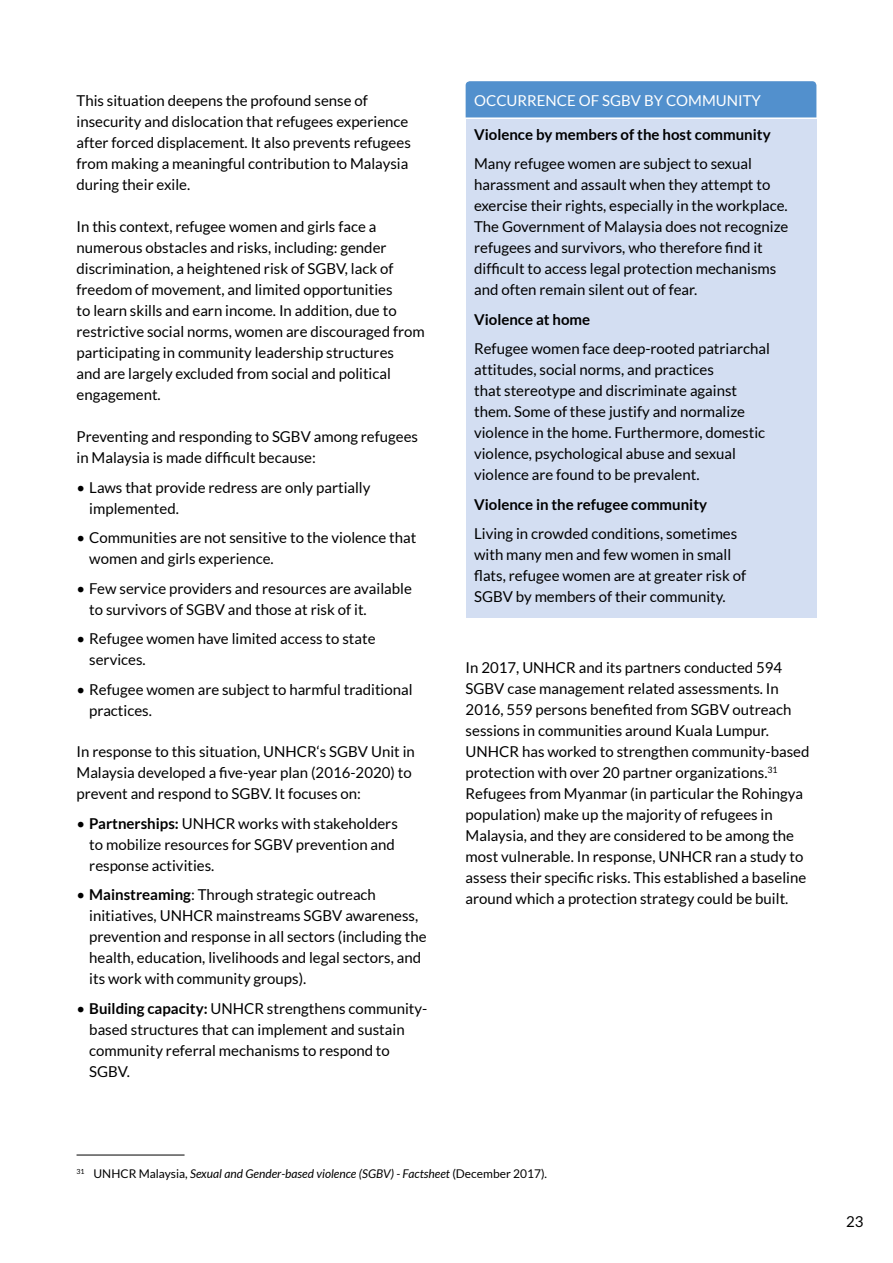
<style>
.page{position:relative;width:893px;height:1263px;background:#fff}
.page>*{position:absolute;margin:0;border:0;box-sizing:border-box;transform-origin:0 0}
.t1{font:15px/21px "Lato";color:#000}
.t2{font:700 15px "Lato";color:#000}
.t3{font:15px "Lato";color:#fff}
.t4{font:italic 12px "Lato";color:#000}
.s1{font-weight:700}
.s2{font-style:normal}
</style>
<div class="page">
<hr style="left:77px;top:1155px;width:108px;height:1px;background:#000">
<div style="left:466px;top:81px;width:350px;height:36px;background:#5290cd"></div>
<div style="left:466px;top:119px;width:350px;height:36px;background:#d3def2"></div>
<div style="left:466px;top:149px;width:350px;height:162px;background:#d3def2"></div>
<div style="left:466px;top:304px;width:350px;height:36px;background:#d3def2"></div>
<div style="left:466px;top:334px;width:350px;height:162px;background:#d3def2"></div>
<div style="left:466px;top:489px;width:350px;height:36px;background:#d3def2"></div>
<div style="left:466px;top:519px;width:350px;height:99px;background:#d3def2"></div>
<p class="t1" style="left:77px;top:90px;width:336px">This situation deepens the profound sense of insecurity and dislocation that refugees experience after forced displacement. It also prevents refugees from making a meaningful contribution to Malaysia during their exile.</p>
<p class="t1" style="left:77px;top:216px;width:350px">In this context, refugee women and girls face a numerous obstacles and risks, including: gender discrimination, a heightened risk of SGBV, lack of freedom of movement, and limited opportunities<br>to learn skills and earn income. In addition, due to restrictive social norms, women are discouraged from participating in community leadership structures<br>and are largely excluded from social and political engagement.</p>
<p class="t1" style="left:77px;top:426px;width:343px">Preventing and responding to SGBV among refugees in Malaysia is made difficult because:</p>
<p class="t1" style="left:89px;top:477px;width:283px;text-indent:-13px">• Laws that provide redress are only partially implemented.</p>
<p class="t1" style="left:89px;top:527px;width:329px;text-indent:-13px">• Communities are not sensitive to the violence that women and girls experience.</p>
<p class="t1" style="left:89px;top:578px;width:324px;text-indent:-13px">• Few service providers and resources are available to survivors of SGBV and those at risk of it.</p>
<p class="t1" style="left:89px;top:628px;width:288px;text-indent:-13px">• Refugee women have limited access to state services.</p>
<p class="t1" style="left:89px;top:679px;width:325px;text-indent:-13px">• Refugee women are subject to harmful traditional practices.</p>
<p class="t1" style="left:77px;top:741px;width:340px">In response to this situation, UNHCR‘s SGBV Unit in<br>Malaysia developed a five-year plan (2016-2020) to prevent and respond to SGBV. It focuses on:</p>
<p class="t1" style="left:89px;top:813px;width:310px;text-indent:-13px">• <span class="s1">Partnerships:</span> UNHCR works with stakeholders to mobilize resources for SGBV prevention and response activities.</p>
<p class="t1" style="left:89px;top:884px;width:339px;text-indent:-13px">• <span class="s1">Mainstreaming</span>: Through strategic outreach initiatives, UNHCR mainstreams SGBV awareness, prevention and response in all sectors (including the health, education, livelihoods and legal sectors, and its work with community groups).</p>
<p class="t1" style="left:89px;top:998px;width:340px;text-indent:-13px">• <span class="s1">Building capacity:</span> UNHCR strengthens community&shy;based structures that can implement and sustain community referral mechanisms to respond to SGBV.</p>
<p class="t3" style="left:474px;top:92px;width:288px">OCCURRENCE OF SGBV BY COMMUNITY</p>
<p class="t2" style="left:474px;top:126px;width:298px">Violence by members of the host community</p>
<p class="t1" style="left:474px;top:153px;width:316px">Many refugee women are subject to sexual harassment and assault when they attempt to exercise their rights, especially in the workplace.<br>The Government of Malaysia does not recognize refugees and survivors, who therefore find it difficult to access legal protection mechanisms and often remain silent out of fear.</p>
<p class="t2" style="left:474px;top:311px;width:118px">Violence at home</p>
<p class="t1" style="left:474px;top:338px;width:297px">Refugee women face deep-rooted patriarchal attitudes, social norms, and practices<br>that stereotype and discriminate against them. Some of these justify and normalize violence in the home. Furthermore, domestic violence, psychological abuse and sexual violence are found to be prevalent.</p>
<p class="t2" style="left:474px;top:496px;width:235px">Violence in the refugee community</p>
<p class="t1" style="left:474px;top:523px;width:274px">Living in crowded conditions, sometimes with many men and few women in small flats, refugee women are at greater risk of SGBV by members of their community.</p>
<p class="t1" style="left:466px;top:657px;width:345px">In 2017, UNHCR and its partners conducted 594<br>SGBV case management related assessments. In 2016, 559 persons benefited from SGBV outreach sessions in communities around Kuala Lumpur.<br>UNHCR has worked to strengthen community-based protection with over 20 partner organizations.<sup>31<br></sup>Refugees from Myanmar (in particular the Rohingya population) make up the majority of refugees in Malaysia, and they are considered to be among the most vulnerable. In response, UNHCR ran a study to assess their specific risks. This established a baseline around which a protection strategy could be built.</p>
<p class="t4" style="left:77px;top:1167px;width:472px"><sup>31</sup> <span class="s2">UNHCR Malaysia,</span> Sexual and Gender-based violence (SGBV) - Factsheet <span class="s2">(December 2017).</span></p>
<p class="t1" style="left:846px;top:1210px;width:19px">23</p>
</div>
